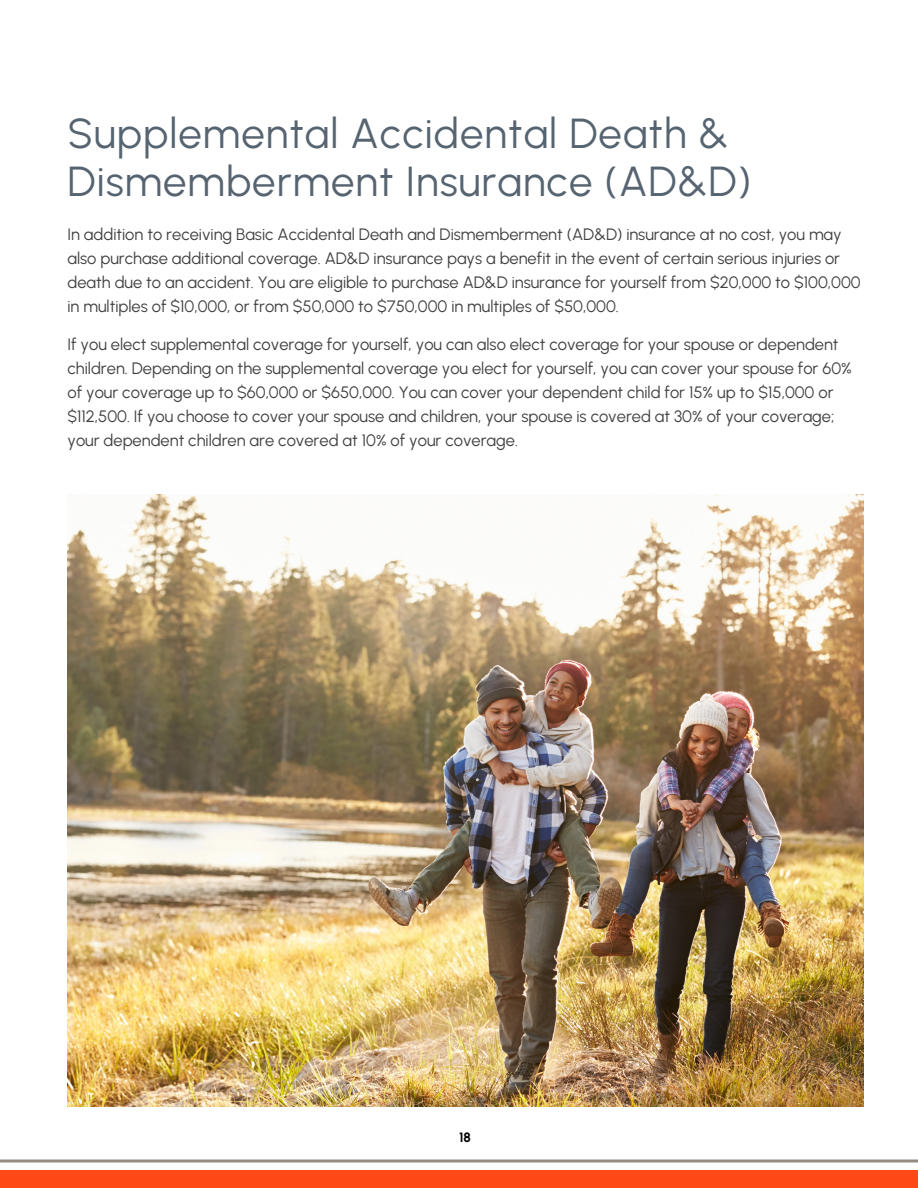
<style>
.page{position:relative;width:918px;height:1188px;background:#fff}
.page>*{position:absolute;margin:0;border:0;box-sizing:border-box;transform-origin:0 0}
.t1{font:42px/48px "Urbanist";letter-spacing:.025em;color:#566471}
.t2{font:16.5px/24px "Urbanist";color:#414042}
.t3{font:13.5px "Urbanist";color:#000}
</style>
<div class="page">
<div style="left:0;top:1171px;width:918px;height:17px;background:#fe4815"></div>
<hr style="left:0;top:1160px;width:918px;height:2px;background:#948b83">
<img style="left:68px;top:495px;width:796px;height:612px">
<h1 class="t1" style="left:68px;top:108px;width:685px">Supplemental Accidental Death &amp;<br>Dismemberment Insurance (AD&amp;D)</h1>
<p class="t2" style="left:68px;top:222px;width:795px">In addition to receiving Basic Accidental Death and Dismemberment (AD&amp;D) insurance at no cost, you may also purchase additional coverage. AD&amp;D insurance pays a benefit in the event of certain serious injuries or death due to an accident. You are eligible to purchase AD&amp;D insurance for yourself from $20,000 to $100,000 in multiples of $10,000, or from $50,000 to $750,000 in multiples of $50,000.</p>
<p class="t2" style="left:68px;top:331px;width:786px">If you elect supplemental coverage for yourself, you can also elect coverage for your spouse or dependent children. Depending on the supplemental coverage you elect for yourself, you can cover your spouse for 60% of your coverage up to $60,000 or $650,000. You can cover your dependent child for 15% up to $15,000 or $112,500. If you choose to cover your spouse and children, your spouse is covered at 30% of your coverage; your dependent children are covered at 10% of your coverage.</p>
<p class="t3" style="left:459px;top:1128px;width:13px">18</p>
</div>
